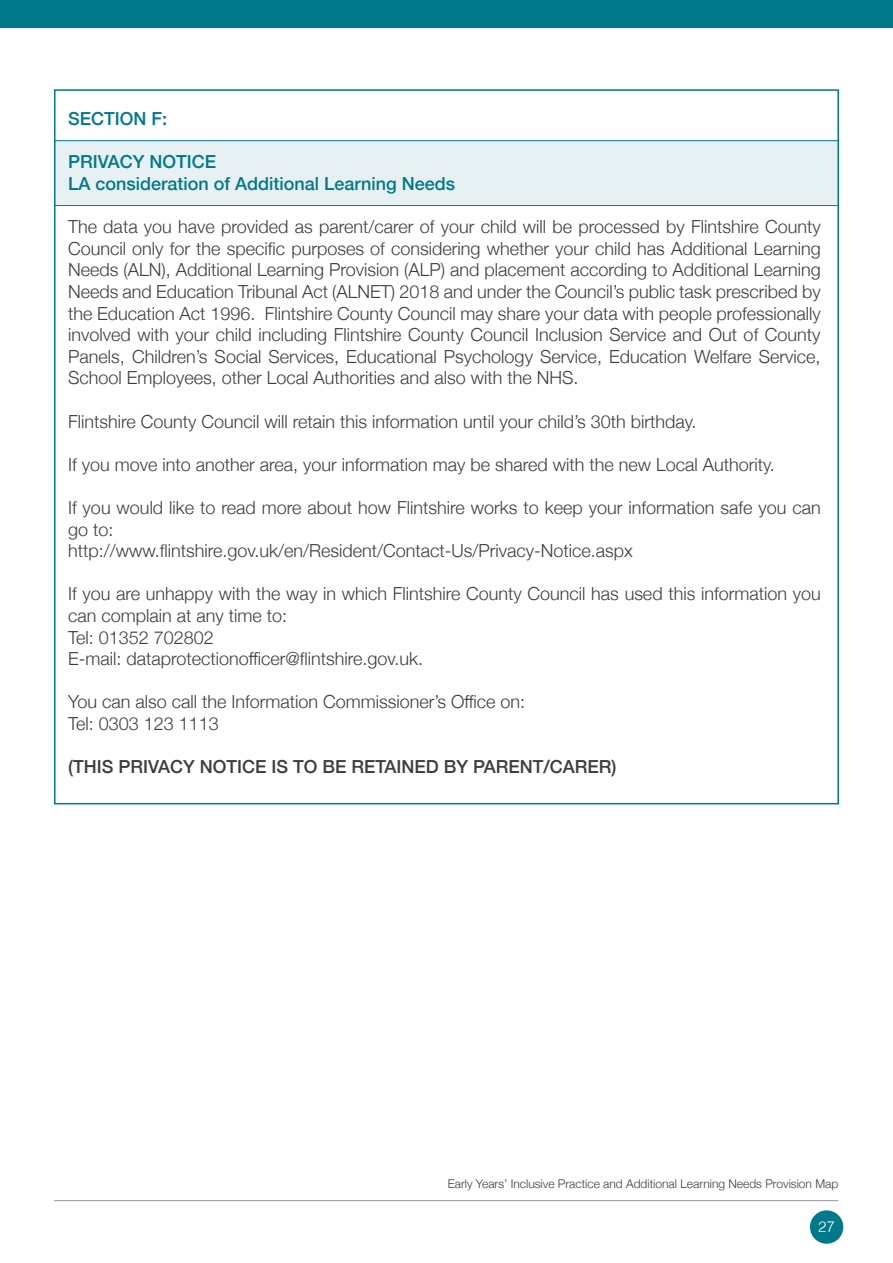
<style>
.page{position:relative;width:893px;height:1263px;background:#fff}
.page>*{position:absolute;margin:0;border:0;box-sizing:border-box;transform-origin:0 0}
.t1{font:300 18px/21.6px "Helvetica Neue";color:#3e3e3f}
.t2{font:500 18px/21.6px "Helvetica Neue";color:#007a8a}
.t3{font:500 18px "Helvetica Neue";color:#3e3e3f}
.t4{font:300 15px "Helvetica";color:#fff}
.t5{font:300 12px "Helvetica Neue";color:#3e3e3f}
</style>
<div class="page">
<div style="left:810px;top:1210px;width:33px;height:34px;background:#007a8a;border-radius:50%"></div>
<div style="left:0;top:0;width:893px;height:28px;background:#007a8a"></div>
<hr style="left:54px;top:1200px;width:784px;height:1px;background:#939598">
<div style="left:54px;top:141px;width:785px;height:65px;background:#e7f1f3"></div>
<hr style="left:54px;top:140px;width:785px;height:1px;background:#007a8a">
<hr style="left:54px;top:205px;width:785px;height:1px;background:#007a8a">
<p class="t2" style="left:68px;top:106px;width:101px">SECTION F:</p>
<p class="t2" style="left:68px;top:150px;width:389px">PRIVACY NOTICE<br>LA consideration of Additional Learning Needs</p>
<p class="t1" style="left:68px;top:215px;width:754px;text-align:justify">The data you have provided as parent/carer of your child will be processed by Flintshire County Council only for the specific purposes of considering whether your child has Additional Learning Needs (ALN), Additional Learning Provision (ALP) and placement according to Additional Learning Needs and Education Tribunal Act (ALNET) 2018 and under the Council’s public task prescribed by the Education Act 1996. Flintshire County Council may share your data with people professionally involved with your child including Flintshire County Council Inclusion Service and Out of County Panels, Children’s Social Services, Educational Psychology Service, Education Welfare Service, School Employees, other Local Authorities and also with the NHS.</p>
<p class="t1" style="left:68px;top:409px;width:630px">Flintshire County Council will retain this information until your child’s 30th birthday.</p>
<p class="t1" style="left:68px;top:452px;width:708px">If you move into another area, your information may be shared with the new Local Authority.</p>
<p class="t1" style="left:68px;top:495px;width:754px">If you would like to read more about how Flintshire works to keep your information safe you can go to:<br>http://www.flintshire.gov.uk/en/Resident/Contact-Us/Privacy-Notice.aspx</p>
<p class="t1" style="left:68px;top:582px;width:754px">If you are unhappy with the way in which Flintshire County Council has used this information you can complain at any time to:<br>Tel: 01352 702802<br>E-mail: dataprotectionofficer@flintshire.gov.uk.</p>
<p class="t1" style="left:68px;top:690px;width:459px">You can also call the Information Commissioner’s Office on:<br>Tel: 0303 123 1113</p>
<p class="t3" style="left:68px;top:752px;width:550px">(THIS PRIVACY NOTICE IS TO BE RETAINED BY PARENT/CARER)</p>
<p class="t5" style="left:448px;top:1174px;width:392px">Early Years’ Inclusive Practice and Additional Learning Needs Provision Map</p>
<p class="t4" style="left:818px;top:1214px;width:18px">27</p>
</div>
